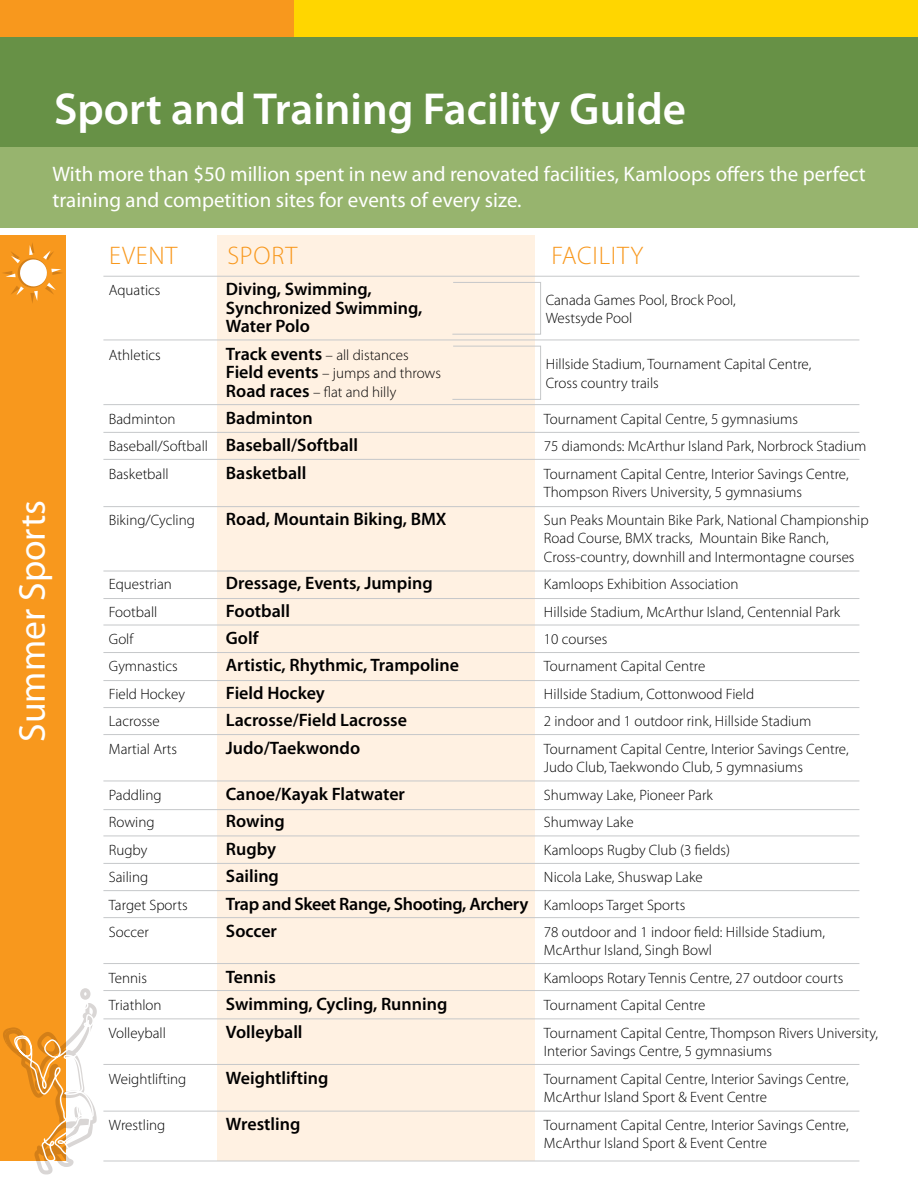
<style>
.page{position:relative;width:918px;height:1188px;background:#fff}
.page>*{position:absolute;margin:0;border:0;box-sizing:border-box;transform-origin:0 0}
.t1{font:600 45px "Myriad Pro";color:#fff}
.t2{font:37.5px "Myriad Pro";color:#fff}
.t3{font:300 25.5px "Myriad Pro";letter-spacing:.03em;color:#f8981d}
.t4{font:21px/25.5px "Myriad Pro";color:#fff}
.t5{font:600 18px/18.5px "Myriad Pro";color:#000}
.t6{font:600 18px "Myriad Pro";letter-spacing:-.02em;color:#000}
.t7{font:300 15px/18.5px "Myriad Pro";color:#000}
.s1{font-weight:600;font-size:18px}
.s2{font-weight:300;font-size:15px}
</style>
<div class="page">
<div style="left:0;top:139px;width:918px;height:88px;background:#97b46e"></div>
<div style="left:0;top:38px;width:918px;height:109px;background:#679146"></div>
<div style="left:0;top:0;width:294px;height:38px;background:#f8981d"></div>
<div style="left:294px;top:0;width:624px;height:38px;background:#ffd600"></div>
<div style="left:0;top:235px;width:66px;height:926px;background:#f8981d"></div>
<svg style="left:3px;top:243px;width:59px;height:60px"></svg>
<svg style="left:3px;top:988px;width:94px;height:187px"></svg>
<div style="left:218px;top:235px;width:317px;height:926px;background:#fff1e2"></div>
<hr style="left:103px;top:459px;width:756px;height:1px;background:#c6c8ca">
<hr style="left:103px;top:625px;width:756px;height:1px;background:#c6c8ca">
<hr style="left:103px;top:734px;width:756px;height:1px;background:#c6c8ca">
<hr style="left:103px;top:863px;width:756px;height:1px;background:#c6c8ca">
<hr style="left:103px;top:990px;width:756px;height:1px;background:#c6c8ca">
<hr style="left:103px;top:1161px;width:756px;height:1px;background:#c6c8ca">
<hr style="left:103px;top:404px;width:756px;height:1px;background:#c6c8ca">
<hr style="left:103px;top:571px;width:756px;height:1px;background:#c6c8ca">
<hr style="left:103px;top:680px;width:756px;height:1px;background:#c6c8ca">
<hr style="left:103px;top:781px;width:756px;height:1px;background:#c6c8ca">
<hr style="left:103px;top:917px;width:756px;height:1px;background:#c6c8ca">
<hr style="left:103px;top:1064px;width:756px;height:1px;background:#c6c8ca">
<hr style="left:103px;top:432px;width:756px;height:1px;background:#c6c8ca">
<hr style="left:103px;top:598px;width:756px;height:1px;background:#c6c8ca">
<hr style="left:103px;top:707px;width:756px;height:1px;background:#c6c8ca">
<hr style="left:103px;top:836px;width:756px;height:1px;background:#c6c8ca">
<hr style="left:103px;top:963px;width:756px;height:1px;background:#c6c8ca">
<hr style="left:103px;top:1111px;width:756px;height:1px;background:#c6c8ca">
<hr style="left:103px;top:340px;width:756px;height:1px;background:#c6c8ca">
<hr style="left:103px;top:506px;width:756px;height:1px;background:#c6c8ca">
<hr style="left:103px;top:652px;width:756px;height:1px;background:#c6c8ca">
<hr style="left:103px;top:809px;width:756px;height:1px;background:#c6c8ca">
<hr style="left:103px;top:890px;width:756px;height:1px;background:#c6c8ca">
<hr style="left:103px;top:1018px;width:756px;height:1px;background:#c6c8ca">
<hr style="left:103px;top:276px;width:756px;height:1px;background:#c6c8ca">
<svg style="left:452px;top:282px;width:89px;height:53px"></svg>
<svg style="left:452px;top:345px;width:89px;height:55px"></svg>
<h1 class="t1" style="left:54px;top:81px;width:634px">Sport and Training Facility Guide</h1>
<h3 class="t4" style="left:52px;top:161px;width:815px">With more than $50 million spent in new and renovated facilities, Kamloops offers the perfect training and competition sites for events of every size.</h3>
<h2 class="t2" style="left:9px;top:742px;width:243px;rotate:-90deg">Summer Sports</h2>
<h3 class="t3" style="left:109px;top:240px;width:70px">EVENT</h3>
<h3 class="t3" style="left:227px;top:240px;width:71px">SPORT</h3>
<h3 class="t3" style="left:551px;top:240px;width:94px">FACILITY</h3>
<p class="t7" style="left:109px;top:281px;width:53px">Aquatics</p>
<p class="t5" style="left:226px;top:280px;width:198px">Diving, Swimming,<br>Synchronized Swimming,<br>Water Polo</p>
<p class="t7" style="left:109px;top:345px;width:53px">Athletics</p>
<p class="t7" style="left:226px;top:345px;width:217px"><span class="s1">Track events</span> – all distances<br><span class="s1">Field events</span> – jumps and throws<br><span class="s1">Road races</span> – flat and hilly</p>
<p class="t7" style="left:109px;top:410px;width:68px">Badminton</p>
<p class="t5" style="left:226px;top:408px;width:88px">Badminton</p>
<p class="t7" style="left:544px;top:410px;width:256px">Tournament Capital Centre, 5 gymnasiums</p>
<p class="t7" style="left:109px;top:437px;width:251px">Baseball/Softball <span class="s1">Baseball/Softball</span></p>
<p class="t7" style="left:544px;top:437px;width:324px">75 diamonds: McArthur Island Park, Norbrock Stadium</p>
<p class="t7" style="left:109px;top:465px;width:61px">Basketball</p>
<p class="t5" style="left:226px;top:463px;width:82px">Basketball</p>
<p class="t7" style="left:544px;top:465px;width:306px">Tournament Capital Centre, Interior Savings Centre,<br>Thompson Rivers University, 5 gymnasiums</p>
<p class="t7" style="left:109px;top:510px;width:88px">Biking/Cycling</p>
<p class="t5" style="left:226px;top:509px;width:222px">Road, Mountain Biking, BMX</p>
<p class="t7" style="left:544px;top:510px;width:326px">Sun Peaks Mountain Bike Park, National Championship<br>Road Course, BMX tracks, Mountain Bike Ranch,<br>Cross-country, downhill and Intermontagne courses</p>
<p class="t7" style="left:109px;top:575px;width:65px">Equestrian</p>
<p class="t5" style="left:226px;top:573px;width:208px">Dressage, Events, Jumping</p>
<p class="t7" style="left:544px;top:575px;width:196px">Kamloops Exhibition Association</p>
<p class="t7" style="left:109px;top:602px;width:50px">Football</p>
<p class="t5" style="left:226px;top:601px;width:66px">Football</p>
<p class="t7" style="left:544px;top:602px;width:298px">Hillside Stadium, McArthur Island, Centennial Park</p>
<p class="t7" style="left:109px;top:630px;width:26px">Golf</p>
<p class="t5" style="left:226px;top:628px;width:34px">Golf</p>
<p class="t7" style="left:544px;top:630px;width:65px">10 courses</p>
<p class="t7" style="left:109px;top:657px;width:70px">Gymnastics</p>
<p class="t5" style="left:226px;top:656px;width:235px">Artistic, Rhythmic, Trampoline</p>
<p class="t7" style="left:544px;top:657px;width:163px">Tournament Capital Centre</p>
<p class="t7" style="left:109px;top:685px;width:78px">Field Hockey</p>
<p class="t5" style="left:226px;top:683px;width:101px">Field Hockey</p>
<p class="t7" style="left:544px;top:685px;width:212px">Hillside Stadium, Cottonwood Field</p>
<p class="t7" style="left:109px;top:712px;width:52px">Lacrosse</p>
<p class="t5" style="left:226px;top:711px;width:183px">Lacrosse/Field Lacrosse</p>
<p class="t7" style="left:544px;top:712px;width:269px">2 indoor and 1 outdoor rink, Hillside Stadium</p>
<p class="t7" style="left:109px;top:739px;width:70px">Martial Arts</p>
<p class="t5" style="left:226px;top:738px;width:136px">Judo/Taekwondo</p>
<p class="t7" style="left:544px;top:739px;width:306px">Tournament Capital Centre, Interior Savings Centre,<br>Judo Club, Taekwondo Club, 5 gymnasiums</p>
<p class="t7" style="left:109px;top:785px;width:54px">Paddling</p>
<p class="t5" style="left:226px;top:784px;width:181px">Canoe/Kayak Flatwater</p>
<p class="t7" style="left:544px;top:785px;width:171px">Shumway Lake, Pioneer Park</p>
<p class="t7" style="left:109px;top:813px;width:47px">Rowing</p>
<p class="t5" style="left:226px;top:811px;width:61px">Rowing</p>
<p class="t7" style="left:544px;top:813px;width:91px">Shumway Lake</p>
<p class="t7" style="left:109px;top:840px;width:40px">Rugby</p>
<p class="t5" style="left:226px;top:839px;width:52px">Rugby</p>
<p class="t7" style="left:544px;top:840px;width:188px">Kamloops Rugby Club (3 fields)</p>
<p class="t7" style="left:109px;top:868px;width:41px">Sailing</p>
<p class="t5" style="left:226px;top:866px;width:55px">Sailing</p>
<p class="t7" style="left:544px;top:868px;width:161px">Nicola Lake, Shuswap Lake</p>
<p class="t7" style="left:109px;top:895px;width:80px">Target Sports</p>
<p class="t6" style="left:226px;top:892px;width:461px">Trap and Skeet Range, Shooting, Archery <span class="s2">Kamloops Target Sports</span></p>
<p class="t7" style="left:109px;top:923px;width:42px">Soccer</p>
<p class="t5" style="left:226px;top:921px;width:53px">Soccer</p>
<p class="t7" style="left:544px;top:923px;width:283px">78 outdoor and 1 indoor field: Hillside Stadium,<br>McArthur Island, Singh Bowl</p>
<p class="t7" style="left:109px;top:969px;width:40px">Tennis</p>
<p class="t5" style="left:226px;top:967px;width:52px">Tennis</p>
<p class="t7" style="left:544px;top:969px;width:301px">Kamloops Rotary Tennis Centre, 27 outdoor courts</p>
<p class="t7" style="left:109px;top:996px;width:54px">Triathlon</p>
<p class="t5" style="left:226px;top:995px;width:223px">Swimming, Cycling, Running</p>
<p class="t7" style="left:544px;top:996px;width:163px">Tournament Capital Centre</p>
<p class="t7" style="left:109px;top:1023px;width:58px">Volleyball</p>
<p class="t5" style="left:226px;top:1022px;width:78px">Volleyball</p>
<p class="t7" style="left:544px;top:1023px;width:336px">Tournament Capital Centre, Thompson Rivers University,<br>Interior Savings Centre, 5 gymnasiums</p>
<p class="t7" style="left:109px;top:1069px;width:79px">Weightlifting</p>
<p class="t5" style="left:226px;top:1068px;width:104px">Weightlifting</p>
<p class="t7" style="left:544px;top:1069px;width:306px">Tournament Capital Centre, Interior Savings Centre,<br>McArthur Island Sport &amp; Event Centre</p>
<p class="t7" style="left:109px;top:1115px;width:58px">Wrestling</p>
<p class="t5" style="left:226px;top:1114px;width:76px">Wrestling</p>
<p class="t7" style="left:544px;top:1115px;width:306px">Tournament Capital Centre, Interior Savings Centre,<br>McArthur Island Sport &amp; Event Centre</p>
<p class="t7" style="left:546px;top:291px;width:192px">Canada Games Pool, Brock Pool,<br>Westsyde Pool</p>
<p class="t7" style="left:546px;top:355px;width:267px">Hillside Stadium, Tournament Capital Centre,<br>Cross country trails</p>
</div>
